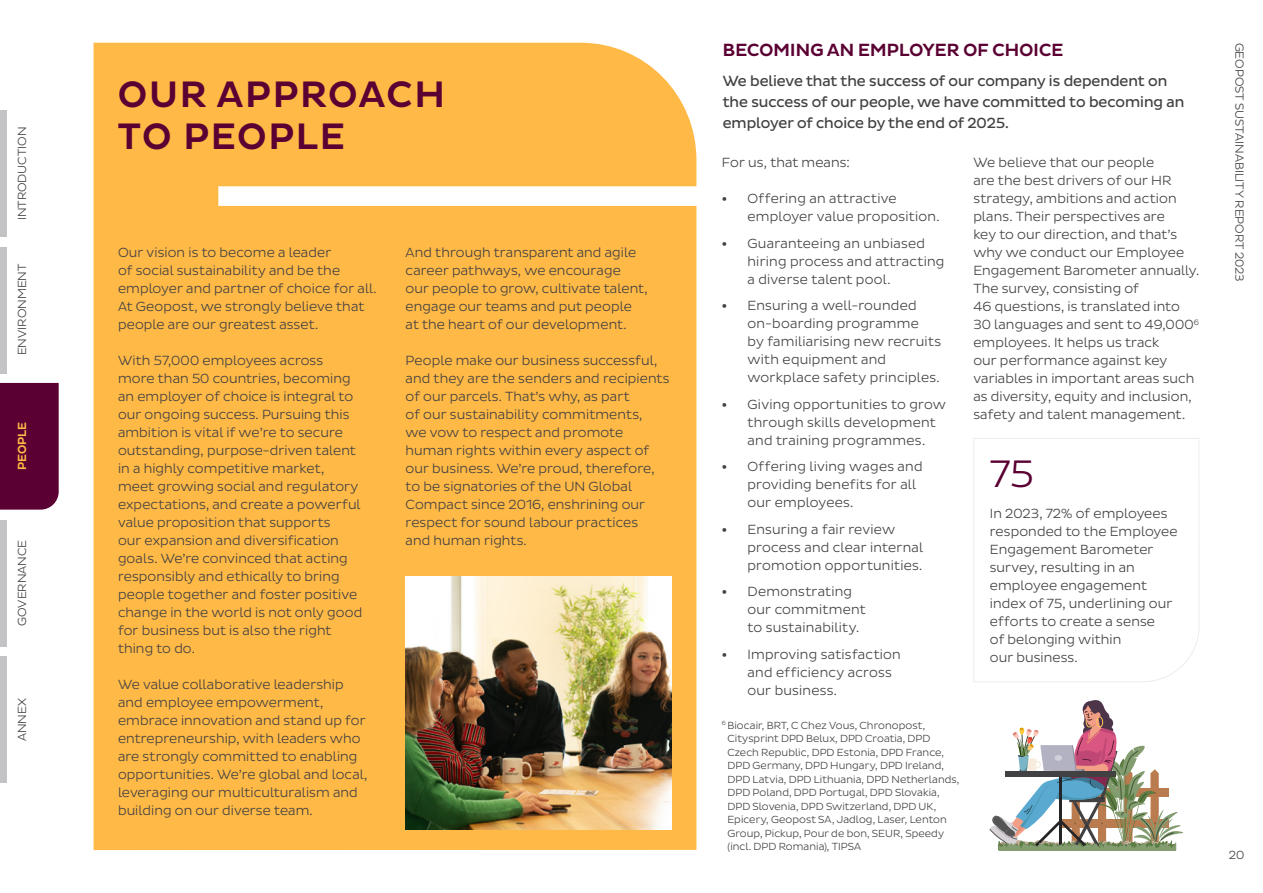
<style>
.page{position:relative;width:1263px;height:893px;background:#fff}
.page>*{position:absolute;margin:0;border:0;box-sizing:border-box;transform-origin:0 0}
.t1{font:39px "Pluto Sans DPD Light";color:#5a0032}
.t2{font:37.5px/42px "Pluto Sans DPD Medium";letter-spacing:.065em;color:#5a0032}
.t3{font:18px "Pluto Sans DPD Medium";letter-spacing:.015em;color:#5a0032}
.t4{font:15px/21px "Pluto Sans DPD Regular";color:#414042}
.t5{font:13.5px/18px "Pluto Sans DPD Light";letter-spacing:.01em;color:#414042}
.t6{font:12px "Pluto Sans DPD Light";color:#414042}
.t7{font:12px "Pluto Sans DPD Medium";color:#ffb946}
.t8{font:10.5px/13.5px "Pluto Sans DPD Light";letter-spacing:.005em;color:#414042}
.s1{font-family:"Pluto Sans DPD Medium"}
</style>
<div class="page">
<div style="left:0;top:383px;width:59px;height:127px;background:#5a0032"></div>
<div style="left:0;top:110px;width:6px;height:127px;background:#c3c2c4"></div>
<div style="left:0;top:520px;width:6px;height:126px;background:#c3c2c4"></div>
<div style="left:0;top:247px;width:6px;height:126px;background:#c3c2c4"></div>
<div style="left:0;top:656px;width:6px;height:127px;background:#c3c2c4"></div>
<div style="left:94px;top:43px;width:602px;height:807px;background:#ffb946"></div>
<img style="left:406px;top:576px;width:266px;height:253px">
<svg style="left:989px;top:700px;width:194px;height:150px"></svg>
<svg style="left:973px;top:438px;width:226px;height:244px"></svg>
<p class="t6" style="left:15px;top:220px;width:95px;rotate:-90deg">INTRODUCTION</p>
<p class="t6" style="left:15px;top:355px;width:93px;rotate:-90deg">ENVIRONMENT</p>
<p class="t7" style="left:15px;top:470px;width:49px;rotate:-90deg">PEOPLE</p>
<p class="t6" style="left:15px;top:626px;width:87px;rotate:-90deg">GOVERNANCE</p>
<p class="t6" style="left:15px;top:741px;width:45px;rotate:-90deg">ANNEX</p>
<h2 class="t2" style="left:118px;top:73px;width:328px">OUR APPROACH<br>TO PEOPLE</h2>
<p class="t5" style="left:118px;top:244px;width:260px">Our vision is to become a leader<br>of social sustainability and be the employer and partner of choice for all.<br>At Geopost, we strongly believe that people are our greatest asset.</p>
<p class="t5" style="left:118px;top:352px;width:246px">With 57,000 employees across more than 50 countries, becoming an employer of choice is integral to our ongoing success. Pursuing this ambition is vital if we’re to secure outstanding, purpose-driven talent in a highly competitive market, meet growing social and regulatory expectations, and create a powerful value proposition that supports<br>our expansion and diversification goals. We’re convinced that acting responsibly and ethically to bring people together and foster positive change in the world is not only good for business but is also the right thing to do.</p>
<p class="t5" style="left:118px;top:676px;width:251px">We value collaborative leadership and employee empowerment, embrace innovation and stand up for entrepreneurship, with leaders who are strongly committed to enabling opportunities. We’re global and local, leveraging our multiculturalism and building on our diverse team.</p>
<p class="t5" style="left:406px;top:244px;width:244px">And through transparent and agile career pathways, we encourage<br>our people to grow, cultivate talent, engage our teams and put people at the heart of our development.</p>
<p class="t5" style="left:406px;top:352px;width:265px">People make our business successful, and they are the senders and recipients of our parcels. That’s why, as part<br>of our sustainability commitments,<br>we vow to respect and promote human rights within every aspect of our business. We’re proud, therefore, to be signatories of the UN Global Compact since 2016, enshrining our respect for sound labour practices<br>and human rights.</p>
<h3 class="t3" style="left:723px;top:39px;width:342px">BECOMING AN EMPLOYER OF CHOICE</h3>
<p class="t4" style="left:723px;top:70px;width:463px">We believe that the success of our company is dependent on the success of our people, we have committed to becoming an employer of choice by the end of 2025.</p>
<p class="t5" style="left:722px;top:154px;width:129px">For us, that means:</p>
<p class="t5" style="left:747px;top:190px;width:194px;text-indent:-26px"><span class="s1">•</span> Offering an attractive employer value proposition.</p>
<p class="t5" style="left:747px;top:234px;width:198px;text-indent:-26px"><span class="s1">•</span> Guaranteeing an unbiased hiring process and attracting a diverse talent pool.</p>
<p class="t5" style="left:747px;top:297px;width:195px;text-indent:-26px"><span class="s1">•</span> Ensuring a well-rounded on-boarding programme<br>by familiarising new recruits with equipment and workplace safety principles.</p>
<p class="t5" style="left:747px;top:395px;width:200px;text-indent:-26px"><span class="s1">•</span> Giving opportunities to grow through skills development and training programmes.</p>
<p class="t5" style="left:747px;top:458px;width:177px;text-indent:-26px"><span class="s1">•</span> Offering living wages and providing benefits for all our employees.</p>
<p class="t5" style="left:747px;top:520px;width:177px;text-indent:-26px"><span class="s1">•</span> Ensuring a fair review process and clear internal promotion opportunities.</p>
<p class="t5" style="left:747px;top:583px;width:120px;text-indent:-26px"><span class="s1">•</span> Demonstrating our commitment to sustainability.</p>
<p class="t5" style="left:747px;top:645px;width:155px;text-indent:-26px"><span class="s1">•</span> Improving satisfaction and efficiency across our business.</p>
<p class="t8" style="left:727px;top:718px;width:233px;text-indent:-5px"><sup>6</sup> Biocair, BRT, C Chez Vous, Chronopost, Citysprint DPD Belux, DPD Croatia, DPD Czech Republic, DPD Estonia, DPD France, DPD Germany, DPD Hungary, DPD Ireland, DPD Latvia, DPD Lithuania, DPD Netherlands, DPD Poland, DPD Portugal, DPD Slovakia, DPD Slovenia, DPD Switzerland, DPD UK, Epicery, Geopost SA, Jadlog, Laser, Lenton Group, Pickup, Pour de bon, SEUR, Speedy (incl. DPD Romania), TIPSA</p>
<p class="t5" style="left:973px;top:154px;width:227px">We believe that our people<br>are the best drivers of our HR strategy, ambitions and action plans. Their perspectives are<br>key to our direction, and that’s why we conduct our Employee<br>Engagement Barometer annually.<br>The survey, consisting of<br>46 questions, is translated into<br>30 languages and sent to 49,000<sup>6 </sup>employees. It helps us track<br>our performance against key variables in important areas such as diversity, equity and inclusion, safety and talent management.</p>
<h1 class="t1" style="left:990px;top:452px;width:46px">75</h1>
<p class="t5" style="left:990px;top:504px;width:189px">In 2023, 72% of employees responded to the Employee<br>Engagement Barometer survey, resulting in an employee engagement index of 75, underlining our efforts to create a sense<br>of belonging within<br>our business.</p>
<p class="t6" style="left:1246px;top:43px;width:241px;rotate:90deg">GEOPOST SUSTAINABILITY REPORT 2023</p>
<p class="t6" style="left:1229px;top:849px;width:17px">20</p>
</div>
